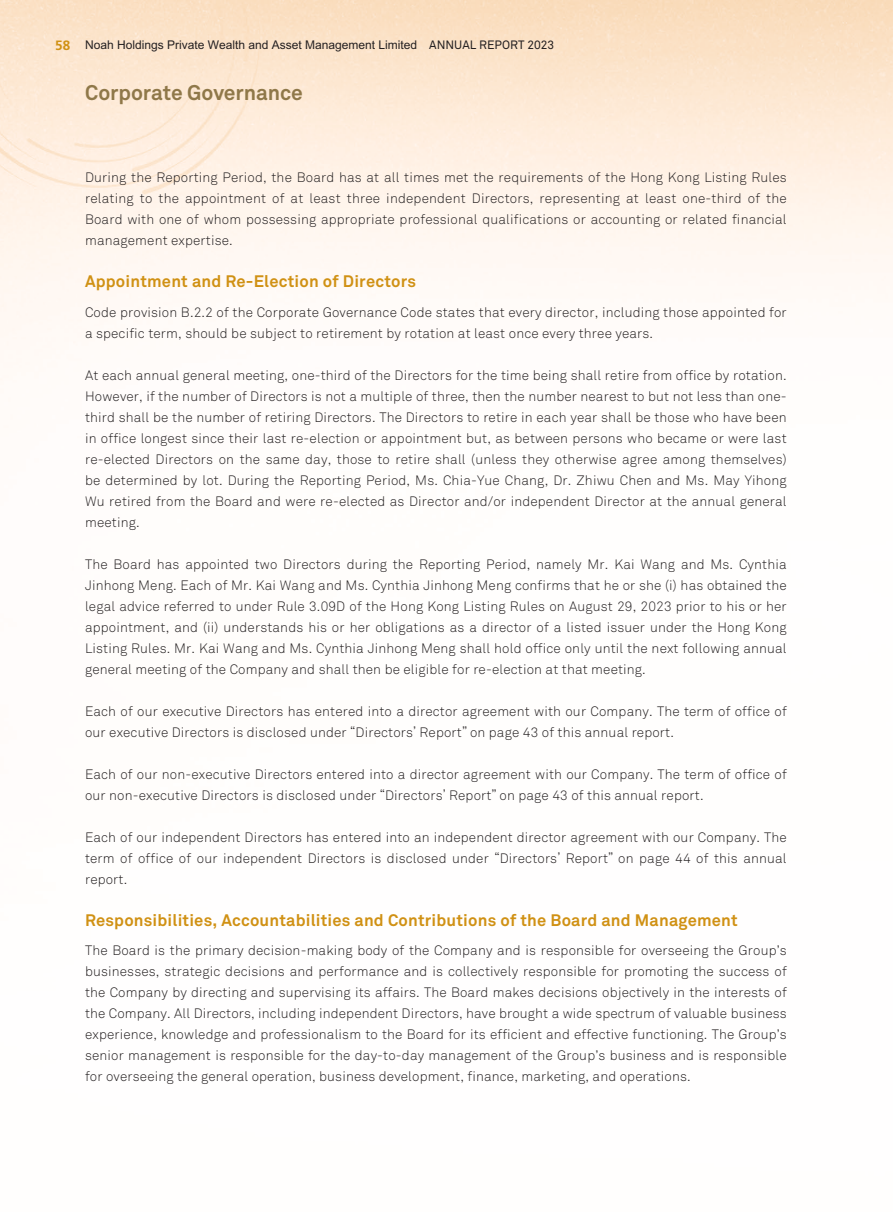
<style>
.page{position:relative;width:893px;height:1212px;background:#fff}
.page>*{position:absolute;margin:0;border:0;box-sizing:border-box;transform-origin:0 0}
.t1{font:700 21px "Kdxtty Akkurat Pro";letter-spacing:-.005em;color:#8f7849}
.t2{font:700 16.5px "Jsbmwh Akkurat Pro";letter-spacing:.01em;color:#d09114}
.t3{font:13.5px/21px "Xgdwwj Akkurat Light Pro";letter-spacing:.01em;color:#231f20;text-align:justify}
.t4{font:700 12px "Rxytmt M Hei HKS";color:#231f20}
.s1{font-family:"Dcbbdg Frutiger LT Std";font-size:13.5px;color:#d09114}
.s2{font-family:"Lgyjxp Akkurat Pro";font-weight:400}
</style>
<div class="page">
<p class="t4" style="left:55px;top:36px;width:501px"><span class="s1">58</span> Noah Holdings Private Wealth and Asset Management Limited <span class="s2">ANNUAL REPORT 2023</span></p>
<h1 class="t1" style="left:85px;top:79px;width:219px">Corporate Governance</h1>
<p class="t3" style="left:85px;top:167px;width:703px">During the Reporting Period, the Board has at all times met the requirements of the Hong Kong Listing Rules relating to the appointment of at least three independent Directors, representing at least one-third of the Board with one of whom possessing appropriate professional qualifications or accounting or related financial management expertise.</p>
<p class="t2" style="left:85px;top:271px;width:332px">Appointment and Re-Election of Directors</p>
<p class="t3" style="left:85px;top:302px;width:703px">Code provision B.2.2 of the Corporate Governance Code states that every director, including those appointed for a specific term, should be subject to retirement by rotation at least once every three years.</p>
<p class="t3" style="left:85px;top:365px;width:703px">At each annual general meeting, one-third of the Directors for the time being shall retire from office by rotation.<br>However, if the number of Directors is not a multiple of three, then the number nearest to but not less than one&shy;third shall be the number of retiring Directors. The Directors to retire in each year shall be those who have been in office longest since their last re-election or appointment but, as between persons who became or were last re-elected Directors on the same day, those to retire shall (unless they otherwise agree among themselves) be determined by lot. During the Reporting Period, Ms. Chia-Yue Chang, Dr. Zhiwu Chen and Ms. May Yihong Wu retired from the Board and were re-elected as Director and/or independent Director at the annual general meeting.</p>
<p class="t3" style="left:85px;top:554px;width:703px">The Board has appointed two Directors during the Reporting Period, namely Mr. Kai Wang and Ms. Cynthia Jinhong Meng. Each of Mr. Kai Wang and Ms. Cynthia Jinhong Meng confirms that he or she (i) has obtained the legal advice referred to under Rule 3.09D of the Hong Kong Listing Rules on August 29, 2023 prior to his or her appointment, and (ii) understands his or her obligations as a director of a listed issuer under the Hong Kong Listing Rules. Mr. Kai Wang and Ms. Cynthia Jinhong Meng shall hold office only until the next following annual general meeting of the Company and shall then be eligible for re-election at that meeting.</p>
<p class="t3" style="left:85px;top:701px;width:703px">Each of our executive Directors has entered into a director agreement with our Company. The term of office of our executive Directors is disclosed under “Directors’ Report” on page 43 of this annual report.</p>
<p class="t3" style="left:85px;top:764px;width:703px">Each of our non-executive Directors entered into a director agreement with our Company. The term of office of our non-executive Directors is disclosed under “Directors’ Report” on page 43 of this annual report.</p>
<p class="t3" style="left:85px;top:827px;width:703px">Each of our independent Directors has entered into an independent director agreement with our Company. The term of office of our independent Directors is disclosed under “Directors’ Report” on page 44 of this annual report.</p>
<p class="t2" style="left:85px;top:910px;width:654px">Responsibilities, Accountabilities and Contributions of the Board and Management</p>
<p class="t3" style="left:85px;top:940px;width:703px">The Board is the primary decision-making body of the Company and is responsible for overseeing the Group’s businesses, strategic decisions and performance and is collectively responsible for promoting the success of the Company by directing and supervising its affairs. The Board makes decisions objectively in the interests of the Company. All Directors, including independent Directors, have brought a wide spectrum of valuable business experience, knowledge and professionalism to the Board for its efficient and effective functioning. The Group’s senior management is responsible for the day-to-day management of the Group’s business and is responsible for overseeing the general operation, business development, finance, marketing, and operations.</p>
</div>
